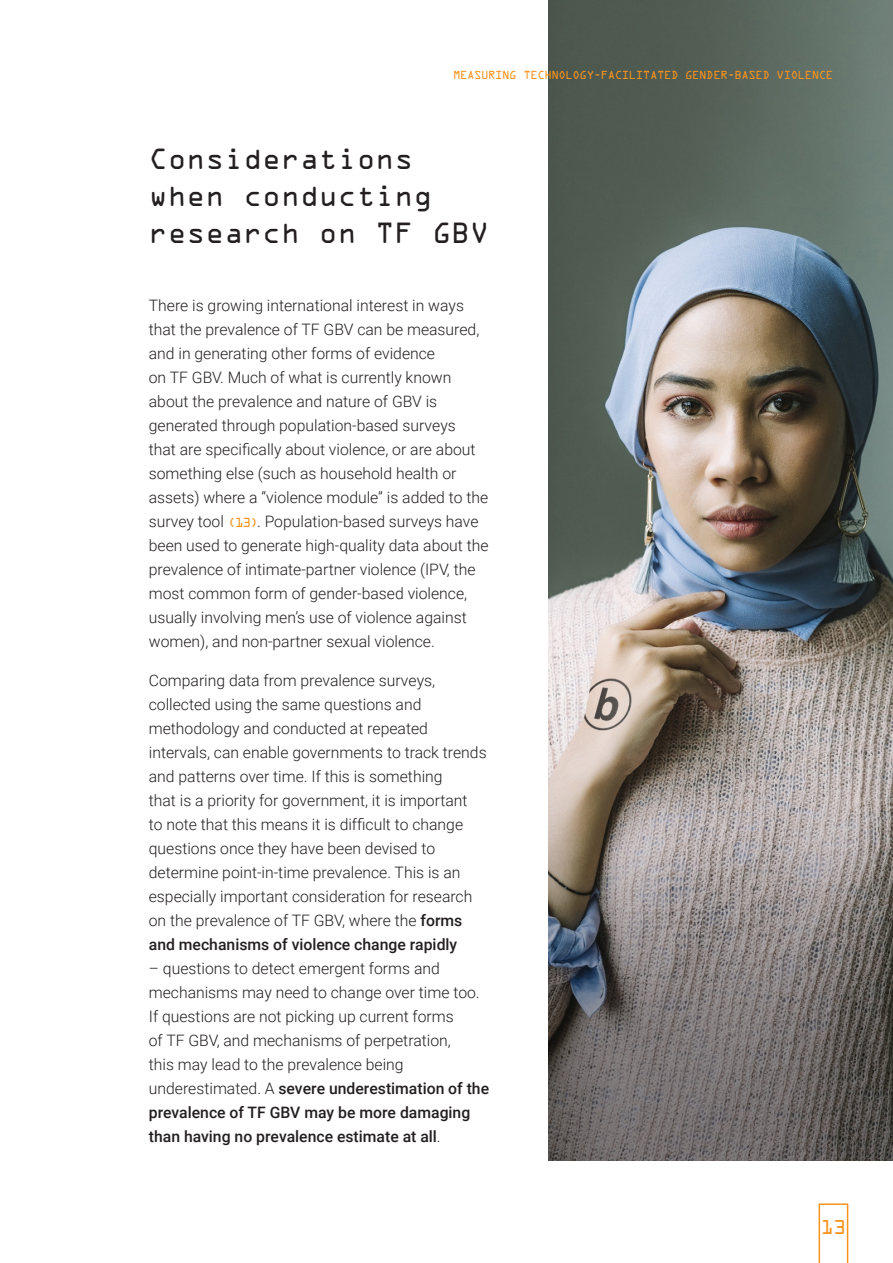
<style>
.page{position:relative;width:893px;height:1263px;background:#fff}
.page>*{position:absolute;margin:0;border:0;box-sizing:border-box;transform-origin:0 0}
.Heading_1{font:26.25px/36.8px "OCRA Std";color:#231f20}
.t1{font:18px "OCRA Std";color:#f7931d}
.t2{font:300 15.75px/24px "Roboto";color:#231f20}
.t3{font:10.5px "OCRA Std";letter-spacing:-.05em;color:#f7931d}
.s1{font-family:"OCRA Std";font-weight:400;font-size:11.85px;color:#f7931d}
.s2{font-weight:500}
</style>
<div class="page">
<hr style="left:0;top:0;width:1px;height:1263px;background:#fae9d2">
<img style="left:549px;top:0;width:344px;height:1161px">
<svg style="left:819px;top:1203px;width:29px;height:60px"></svg>
<p class="t3" style="left:453px;top:70px;width:382px">MEASURING TECHNOLOGY-FACILITATED GENDER-BASED VIOLENCE</p>
<p class="Heading_1" style="left:149px;top:143px;width:342px">Considerations when conducting research on TF GBV</p>
<p class="t2" style="left:149px;top:293px;width:341px">There is growing international interest in ways that the prevalence of TF GBV can be measured, and in generating other forms of evidence<br>on TF GBV. Much of what is currently known about the prevalence and nature of GBV is generated through population-based surveys<br>that are specifically about violence, or are about something else (such as household health or assets) where a “violence module” is added to the survey tool <span class="s1">(13)</span>. Population-based surveys have been used to generate high-quality data about the prevalence of intimate-partner violence (IPV, the most common form of gender-based violence, usually involving men’s use of violence against women), and non-partner sexual violence.</p>
<p class="t2" style="left:149px;top:668px;width:339px">Comparing data from prevalence surveys, collected using the same questions and methodology and conducted at repeated intervals, can enable governments to track trends and patterns over time. If this is something<br>that is a priority for government, it is important<br>to note that this means it is difficult to change questions once they have been devised to determine point-in-time prevalence. This is an especially important consideration for research on the prevalence of TF GBV, where the <span class="s2">forms and mechanisms of violence change rapidly</span></p>
<p class="t2" style="left:149px;top:956px;width:342px">– questions to detect emergent forms and mechanisms may need to change over time too.<br>If questions are not picking up current forms<br>of TF GBV, and mechanisms of perpetration,<br>this may lead to the prevalence being underestimated. A <span class="s2">severe underestimation of the prevalence of TF GBV may be more damaging than having no prevalence estimate at all</span>.</p>
<p class="t1" style="left:821px;top:1219px;width:27px">13</p>
</div>
